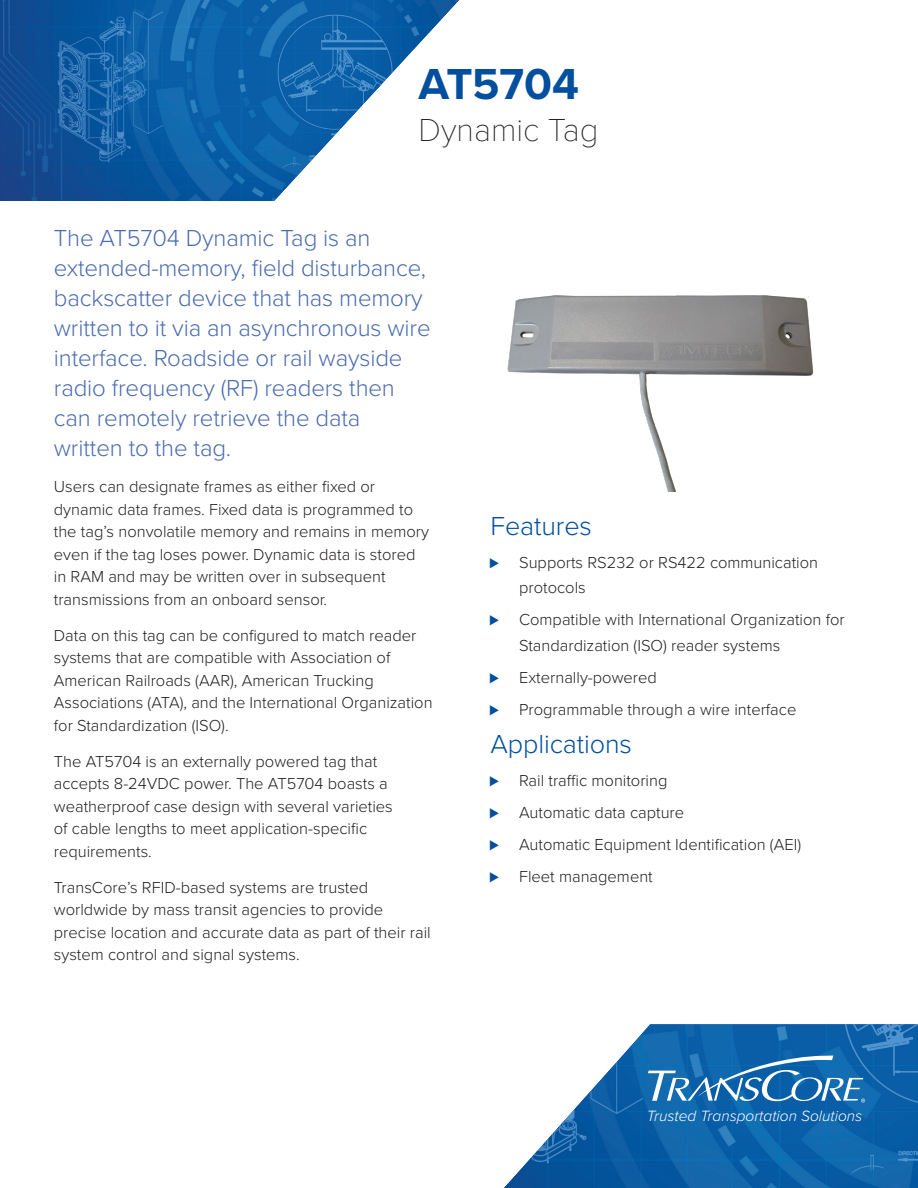
<style>
.page{position:relative;width:918px;height:1188px;background:#fff}
.page>*{position:absolute;margin:0;border:0;box-sizing:border-box;transform-origin:0 0}
.Header_-_Product_Nam{font:700 45px "Proxima Nova";color:#014f9e}
.Header_-_Product_Des{font:100 33px "Proxima Nova T";color:#231f20}
.Body_-_Subhead{font:300 27px "Proxima Nova";letter-spacing:-.005em;color:#014f9e}
.Lead_Paragraph{font:300 24px/30px "Proxima Nova";letter-spacing:-.005em;color:#4b6cb0}
.Body_Copy{font:300 16.5px/22.5px "Proxima Nova";color:#231f20}
.t1{font:italic 300 15.45px "Proxima Nova";color:#fff}
.s1{color:#014f9e}
</style>
<div class="page">
<img style="left:507px;top:295px;width:307px;height:196px">
<img style="left:0;top:0;width:459px;height:201px">
<img style="left:504px;top:1024px;width:414px;height:164px">
<svg style="left:648px;top:1056px;width:217px;height:47px"></svg>
<p class="Header_-_Product_Nam" style="left:418px;top:51px;width:162px">AT5704</p>
<p class="Header_-_Product_Des" style="left:418px;top:105px;width:181px">Dynamic Tag</p>
<p class="Lead_Paragraph" style="left:54px;top:222px;width:378px">The AT5704 Dynamic Tag is an extended-memory, field disturbance, backscatter device that has memory written to it via an asynchronous wire interface. Roadside or rail wayside radio frequency (RF) readers then can remotely retrieve the data written to the tag.</p>
<p class="Body_Copy" style="left:54px;top:475px;width:377px">Users can designate frames as either fixed or dynamic data frames. Fixed data is programmed to the tag’s nonvolatile memory and remains in memory even if the tag loses power. Dynamic data is stored in RAM and may be written over in subsequent transmissions from an onboard sensor.</p>
<p class="Body_Copy" style="left:54px;top:623px;width:380px">Data on this tag can be configured to match reader systems that are compatible with Association of American Railroads (AAR), American Trucking Associations (ATA), and the International Organization for Standardization (ISO).</p>
<p class="Body_Copy" style="left:54px;top:749px;width:341px">The AT5704 is an externally powered tag that accepts 8-24VDC power. The AT5704 boasts a weatherproof case design with several varieties of cable lengths to meet application-specific requirements.</p>
<p class="Body_Copy" style="left:54px;top:875px;width:378px">TransCore’s RFID-based systems are trusted worldwide by mass transit agencies to provide precise location and accurate data as part of their rail system control and signal systems.</p>
<p class="Body_-_Subhead" style="left:491px;top:506px;width:103px">Features</p>
<p class="Body_Copy" style="left:519px;top:549px;width:301px;line-height:25.5px;text-indent:-30px"><span class="s1">⊲</span> Supports RS232 or RS422 communication protocols</p>
<p class="Body_Copy" style="left:519px;top:606px;width:327px;line-height:25.5px;text-indent:-30px"><span class="s1">⊲</span> Compatible with International Organization for<br>Standardization (ISO) reader systems</p>
<p class="Body_Copy" style="left:489px;top:666px;width:169px"><span class="s1">⊲</span> Externally-powered</p>
<p class="Body_Copy" style="left:489px;top:698px;width:309px"><span class="s1">⊲</span> Programmable through a wire interface</p>
<p class="Body_-_Subhead" style="left:491px;top:724px;width:143px">Applications</p>
<p class="Body_Copy" style="left:489px;top:768px;width:180px"><span class="s1">⊲</span> Rail traffic monitoring</p>
<p class="Body_Copy" style="left:489px;top:800px;width:197px"><span class="s1">⊲</span> Automatic data capture</p>
<p class="Body_Copy" style="left:489px;top:833px;width:314px"><span class="s1">⊲</span> Automatic Equipment Identification (AEI)</p>
<p class="Body_Copy" style="left:489px;top:865px;width:165px"><span class="s1">⊲</span> Fleet management</p>
<p class="t1" style="left:647px;top:1104px;width:217px">Trusted Transportation Solutions</p>
</div>
